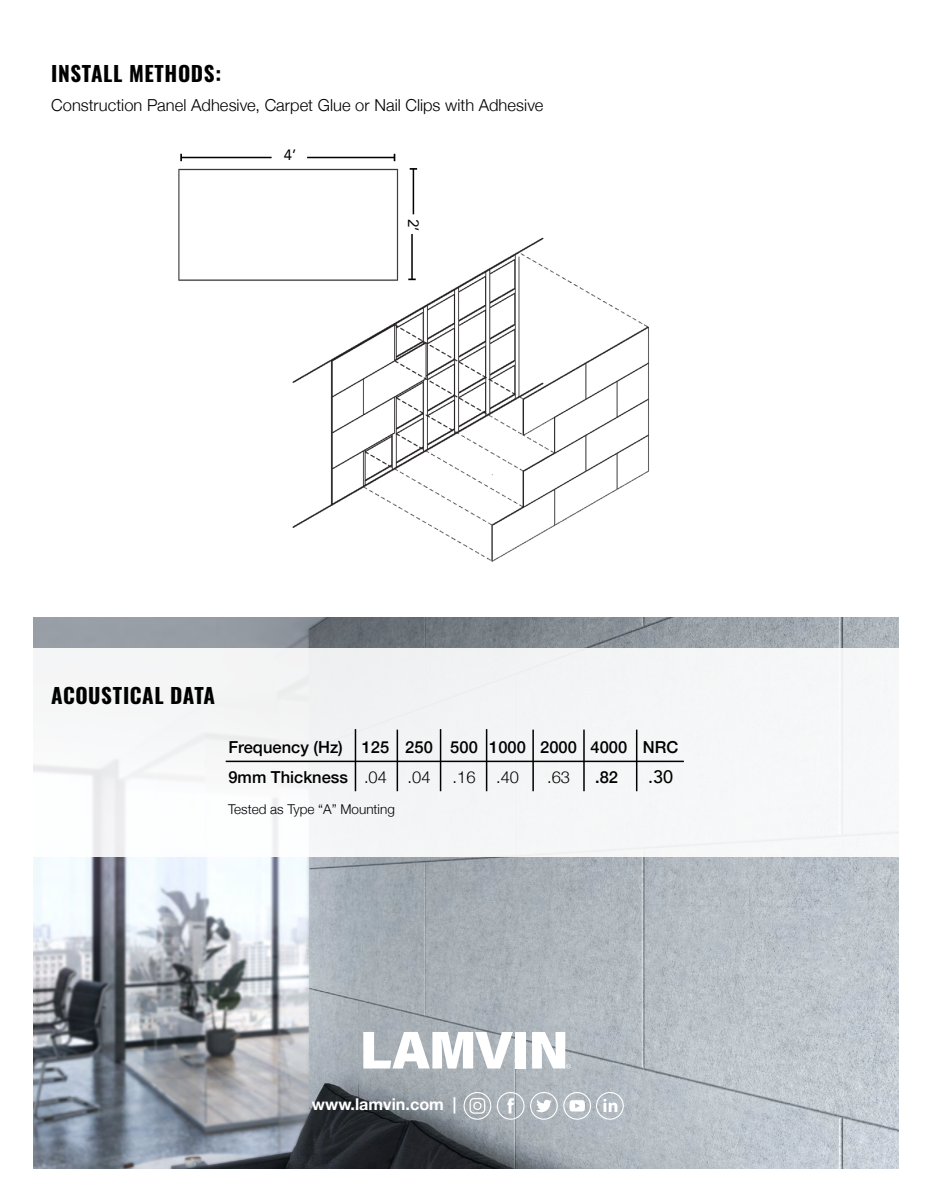
<style>
.page{position:relative;width:932px;height:1202px;background:#fff}
.page>*{position:absolute;margin:0;border:0;box-sizing:border-box;transform-origin:0 0}
.t1{font:700 21px "Oswald";letter-spacing:.03em;color:#000}
.t2{font:500 18px "Avenir";color:#000}
.t3{font:300 16.5px "Helvetica Neue";letter-spacing:.005em;color:#000}
.t4{font:500 16.5px/30px "Helvetica Neue";color:#000}
.t5{font:700 16.2px "Helvetica Neue";color:#fff}
.t6{font:15px "Avenir";color:#000}
.t7{font:300 13.5px "Helvetica Neue";color:#000}
.s1{font-weight:300}
</style>
<div class="page">
<img style="left:34px;top:617px;width:864px;height:551px">
<div style="left:34px;top:648px;width:878px;height:208px;background:#f5f6f6"></div>
<hr style="left:226px;top:760px;width:458px;height:2px;background:#000">
<hr style="left:355px;top:729px;width:1px;height:62px;background:#000">
<hr style="left:396px;top:729px;width:2px;height:62px;background:#000">
<hr style="left:440px;top:729px;width:1px;height:62px;background:#000">
<hr style="left:486px;top:729px;width:1px;height:62px;background:#000">
<hr style="left:532px;top:729px;width:2px;height:62px;background:#000">
<hr style="left:583px;top:729px;width:1px;height:62px;background:#000">
<hr style="left:636px;top:729px;width:1px;height:62px;background:#000">
<img style="left:292px;top:192px;width:357px;height:370px">
<img style="left:178px;top:168px;width:230px;height:133px">
<hr style="left:181px;top:157px;width:90px;height:1px;background:#000">
<svg style="left:180px;top:154px;width:2px;height:7px"></svg>
<hr style="left:307px;top:157px;width:87px;height:1px;background:#000">
<svg style="left:393px;top:154px;width:2px;height:7px"></svg>
<hr style="left:412px;top:169px;width:2px;height:45px;background:#000">
<svg style="left:409px;top:168px;width:8px;height:2px"></svg>
<hr style="left:411px;top:234px;width:2px;height:45px;background:#000">
<svg style="left:408px;top:278px;width:8px;height:2px"></svg>
<svg style="left:363px;top:1032px;width:150px;height:36px"></svg>
<div style="left:515px;top:1032px;width:11px;height:36px;background:#fff"></div>
<svg style="left:532px;top:1032px;width:39px;height:36px"></svg>
<svg style="left:463px;top:1092px;width:28px;height:27px"></svg>
<svg style="left:497px;top:1092px;width:27px;height:27px"></svg>
<svg style="left:530px;top:1092px;width:93px;height:27px"></svg>
<p class="t1" style="left:51px;top:63px;width:172px">INSTALL METHODS:</p>
<p class="t3" style="left:51px;top:92px;width:494px">Construction Panel Adhesive, Carpet Glue or Nail Clips with Adhesive</p>
<p class="t6" style="left:284px;top:143px;width:14px">4’</p>
<p class="t6" style="left:425px;top:219px;width:14px;rotate:90deg">2’</p>
<p class="t1" style="left:51px;top:685px;width:166px">ACOUSTICAL DATA</p>
<p class="t4" style="left:228px;top:730px;width:451px">Frequency (Hz) 125 250 500 1000 2000 4000 NRC<br>9mm Thickness <span class="s1">.04 .04</span></p>
<p class="t3" style="left:452px;top:763px;width:68px">.16 .40</p>
<p class="t3" style="left:547px;top:763px;width:24px">.63</p>
<p class="t4" style="left:595px;top:760px;width:24px">.82</p>
<p class="t2" style="left:648px;top:761px;width:27px">.30</p>
<p class="t7" style="left:228px;top:798px;width:168px">Tested as Type “A” Mounting</p>
<p class="t5" style="left:312px;top:1091px;width:146px">www.lamvin.com |</p>
</div>
